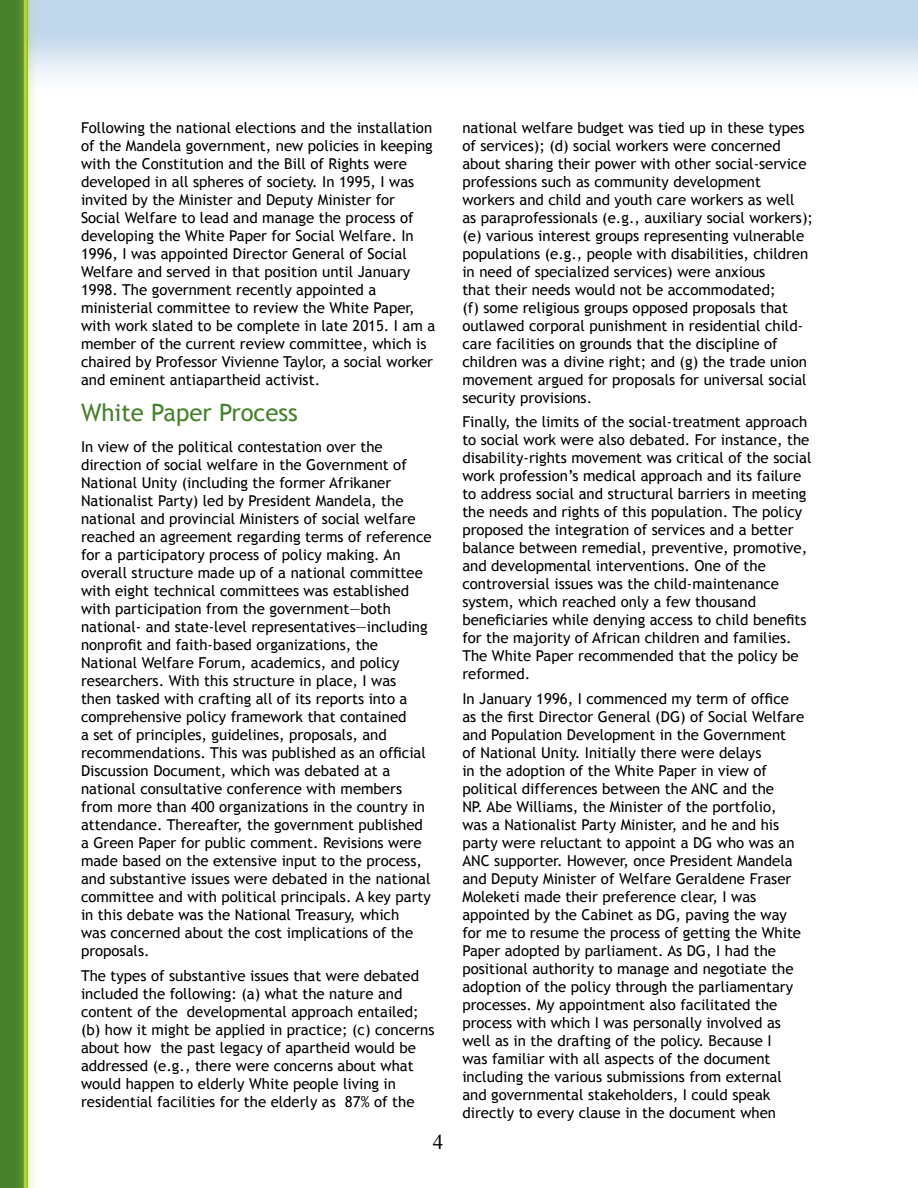
<style>
.page{position:relative;width:918px;height:1188px;background:#fff}
.page>*{position:absolute;margin:0;border:0;box-sizing:border-box;transform-origin:0 0}
.t1{font:24px "Trebuchet MS";color:#46812b}
.t2{font:21px "Times New Roman";color:#000}
.t3{font:15px/18px "Trebuchet MS";color:#000}
</style>
<div class="page">
<div style="left:0;top:0;width:918px;height:100px;background:linear-gradient(to bottom,#b0cde7,#fff)"></div>
<div style="left:0;top:0;width:28px;height:1188px;background:#46812b"></div>
<div style="left:14px;top:0;width:23px;height:1188px;background:#b3d336;opacity:.75"></div>
<svg style="left:24px;top:0;width:4px;height:1188px;background:#a9cb35"></svg>
<p class="t3" style="left:81px;top:119px;width:356px">Following the national elections and the installation of the Mandela government, new policies in keeping with the Constitution and the Bill of Rights were developed in all spheres of society. In 1995, I was invited by the Minister and Deputy Minister for Social Welfare to lead and manage the process of developing the White Paper for Social Welfare. In 1996, I was appointed Director General of Social Welfare and served in that position until January 1998. The government recently appointed a ministerial committee to review the White Paper, with work slated to be complete in late 2015. I am a member of the current review committee, which is chaired by Professor Vivienne Taylor, a social worker and eminent antiapartheid activist.</p>
<h1 class="t1" style="left:81px;top:398px;width:219px">White Paper Process</h1>
<p class="t3" style="left:81px;top:438px;width:352px">In view of the political contestation over the direction of social welfare in the Government of National Unity (including the former Afrikaner Nationalist Party) led by President Mandela, the national and provincial Ministers of social welfare reached an agreement regarding terms of reference for a participatory process of policy making. An overall structure made up of a national committee with eight technical committees was established with participation from the government—both national- and state-level representatives—including nonprofit and faith-based organizations, the National Welfare Forum, academics, and policy researchers. With this structure in place, I was<br>then tasked with crafting all of its reports into a comprehensive policy framework that contained<br>a set of principles, guidelines, proposals, and recommendations. This was published as an official Discussion Document, which was debated at a national consultative conference with members from more than 400 organizations in the country in attendance. Thereafter, the government published a Green Paper for public comment. Revisions were made based on the extensive input to the process, and substantive issues were debated in the national committee and with political principals. A key party in this debate was the National Treasury, which<br>was concerned about the cost implications of the proposals.</p>
<p class="t3" style="left:81px;top:967px;width:355px">The types of substantive issues that were debated included the following: (a) what the nature and content of the developmental approach entailed; (b) how it might be applied in practice; (c) concerns about how the past legacy of apartheid would be addressed (e.g., there were concerns about what would happen to elderly White people living in residential facilities for the elderly as 87% of the</p>
<h2 class="t2" style="left:433px;top:1127px;width:12px">4</h2>
<p class="t3" style="left:462px;top:118px;width:352px">national welfare budget was tied up in these types of services); (d) social workers were concerned about sharing their power with other social-service professions such as community development workers and child and youth care workers as well<br>as paraprofessionals (e.g., auxiliary social workers); (e) various interest groups representing vulnerable populations (e.g., people with disabilities, children in need of specialized services) were anxious<br>that their needs would not be accommodated;<br>(f) some religious groups opposed proposals that outlawed corporal punishment in residential child&shy;care facilities on grounds that the discipline of children was a divine right; and (g) the trade union movement argued for proposals for universal social security provisions.</p>
<p class="t3" style="left:462px;top:413px;width:351px">Finally, the limits of the social-treatment approach to social work were also debated. For instance, the disability-rights movement was critical of the social work profession’s medical approach and its failure to address social and structural barriers in meeting the needs and rights of this population. The policy proposed the integration of services and a better balance between remedial, preventive, promotive, and developmental interventions. One of the controversial issues was the child-maintenance system, which reached only a few thousand beneficiaries while denying access to child benefits for the majority of African children and families.<br>The White Paper recommended that the policy be reformed.</p>
<p class="t3" style="left:462px;top:690px;width:343px">In January 1996, I commenced my term of office as the first Director General (DG) of Social Welfare and Population Development in the Government<br>of National Unity. Initially there were delays<br>in the adoption of the White Paper in view of political differences between the ANC and the<br>NP. Abe Williams, the Minister of the portfolio, was a Nationalist Party Minister, and he and his party were reluctant to appoint a DG who was an ANC supporter. However, once President Mandela and Deputy Minister of Welfare Geraldene Fraser Moleketi made their preference clear, I was appointed by the Cabinet as DG, paving the way for me to resume the process of getting the White Paper adopted by parliament. As DG, I had the positional authority to manage and negotiate the adoption of the policy through the parliamentary processes. My appointment also facilitated the process with which I was personally involved as well as in the drafting of the policy. Because I<br>was familiar with all aspects of the document including the various submissions from external and governmental stakeholders, I could speak directly to every clause in the document when</p>
</div>
